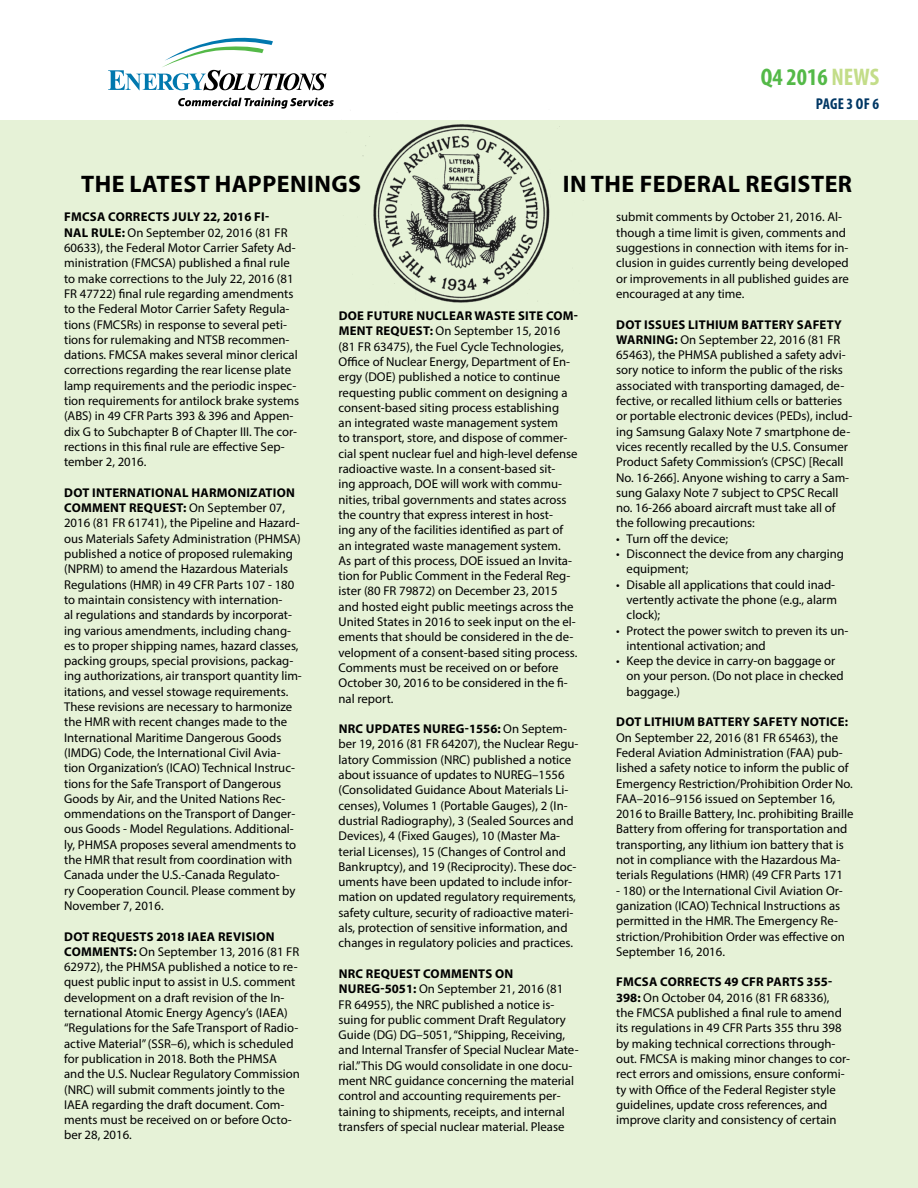
<style>
.page{position:relative;width:918px;height:1188px;background:#fff}
.page>*{position:absolute;margin:0;border:0;box-sizing:border-box;transform-origin:0 0}
.t1{font:700 condensed 24.15px "Myriad Pro";color:#54b948}
.t2{font:700 24px "Myriad Pro";letter-spacing:.02em;color:#000}
.t3{font:700 condensed 15.75px "Myriad Pro";letter-spacing:.01em;color:#003764}
.t4{font:12.75px/15.3px "Myriad Pro";color:#000}
.t5{font:700 12.75px "Myriad Pro";letter-spacing:.02em;color:#000}
.s1{color:#c3dd89}
.s2{font-weight:700}
</style>
<div class="page">
<div style="left:0;top:120px;width:918px;height:1068px;background:#e6f2d7"></div>
<img style="left:350px;top:110px;width:234px;height:205px">
<svg style="left:108px;top:37px;width:218px;height:53px"></svg>
<svg style="left:178px;top:98px;width:156px;height:11px"></svg>
<h1 class="t1" style="left:761px;top:62px;width:120px">Q4 2016 <span class="s1">NEWS</span></h1>
<p class="t3" style="left:816px;top:94px;width:65px">PAGE 3 OF 6</p>
<h2 class="t2" style="left:81px;top:168px;width:282px">THE LATEST HAPPENINGS</h2>
<h2 class="t2" style="left:563px;top:168px;width:291px">IN THE FEDERAL REGISTER</h2>
<p class="t4" style="left:64px;top:209px;width:237px"><span class="s2">FMCSA CORRECTS JULY 22, 2016 FI-<br>NAL RULE:</span> On September 02, 2016 (81 FR 60633), the Federal Motor Carrier Safety Ad&shy;ministration (FMCSA) published a final rule to make corrections to the July 22, 2016 (81<br>FR 47722) final rule regarding amendments to the Federal Motor Carrier Safety Regula&shy;tions (FMCSRs) in response to several peti&shy;tions for rulemaking and NTSB recommen&shy;dations. FMCSA makes several minor clerical corrections regarding the rear license plate lamp requirements and the periodic inspec&shy;tion requirements for antilock brake systems (ABS) in 49 CFR Parts 393 &amp; 396 and Appen&shy;dix G to Subchapter B of Chapter III. The cor&shy;rections in this final rule are effective Sep&shy;tember 2, 2016.</p>
<p class="t4" style="left:64px;top:485px;width:239px"><span class="s2">DOT INTERNATIONAL HARMONIZATION COMMENT REQUEST:</span> On September 07, 2016 (81 FR 61741), the Pipeline and Hazard&shy;ous Materials Safety Administration (PHMSA) published a notice of proposed rulemaking (NPRM) to amend the Hazardous Materials Regulations (HMR) in 49 CFR Parts 107 - 180 to maintain consistency with internation-<br>al regulations and standards by incorporat&shy;ing various amendments, including chang&shy;es to proper shipping names, hazard classes, packing groups, special provisions, packag&shy;ing authorizations, air transport quantity lim&shy;itations, and vessel stowage requirements.<br>These revisions are necessary to harmonize the HMR with recent changes made to the International Maritime Dangerous Goods (IMDG) Code, the International Civil Avia&shy;tion Organization’s (ICAO) Technical Instruc&shy;tions for the Safe Transport of Dangerous Goods by Air, and the United Nations Rec&shy;ommendations on the Transport of Danger&shy;ous Goods - Model Regulations. Additional&shy;ly, PHMSA proposes several amendments to the HMR that result from coordination with Canada under the U.S.-Canada Regulato-<br>ry Cooperation Council. Please comment by November 7, 2016.</p>
<p class="t4" style="left:64px;top:928px;width:237px"><span class="s2">DOT REQUESTS 2018 IAEA REVISION COMMENTS:</span> On September 13, 2016 (81 FR 62972), the PHMSA published a notice to re&shy;quest public input to assist in U.S. comment development on a draft revision of the In&shy;ternational Atomic Energy Agency’s (IAEA) “Regulations for the Safe Transport of Radio&shy;active Material” (SSR–6), which is scheduled for publication in 2018. Both the PHMSA and the U.S. Nuclear Regulatory Commission (NRC) will submit comments jointly to the IAEA regarding the draft document. Com&shy;ments must be received on or before Octo&shy;ber 28, 2016.</p>
<p class="t4" style="left:339px;top:308px;width:241px"><span class="s2">DOE FUTURE NUCLEAR WASTE SITE COM-MENT REQUEST:</span> On September 15, 2016 (81 FR 63475), the Fuel Cycle Technologies, Office of Nuclear Energy, Department of En&shy;ergy (DOE) published a notice to continue requesting public comment on designing a consent-based siting process establishing<br>an integrated waste management system<br>to transport, store, and dispose of commer&shy;cial spent nuclear fuel and high-level defense radioactive waste. In a consent-based sit-<br>ing approach, DOE will work with commu&shy;nities, tribal governments and states across the country that express interest in host-<br>ing any of the facilities identified as part of an integrated waste management system.<br>As part of this process, DOE issued an Invita&shy;tion for Public Comment in the Federal Reg&shy;ister (80 FR 79872) on December 23, 2015 and hosted eight public meetings across the United States in 2016 to seek input on the el&shy;ements that should be considered in the de&shy;velopment of a consent-based siting process.<br>Comments must be received on or before October 30, 2016 to be considered in the fi&shy;nal report.</p>
<p class="t4" style="left:339px;top:721px;width:241px"><span class="s2">NRC UPDATES NUREG-1556:</span> On Septem&shy;ber 19, 2016 (81 FR 64207), the Nuclear Regu&shy;latory Commission (NRC) published a notice about issuance of updates to NUREG–1556 (Consolidated Guidance About Materials Li&shy;censes), Volumes 1 (Portable Gauges), 2 (In&shy;dustrial Radiography), 3 (Sealed Sources and Devices), 4 (Fixed Gauges), 10 (Master Ma&shy;terial Licenses), 15 (Changes of Control and Bankruptcy), and 19 (Reciprocity). These doc&shy;uments have been updated to include infor&shy;mation on updated regulatory requirements, safety culture, security of radioactive materi&shy;als, protection of sensitive information, and changes in regulatory policies and practices.</p>
<p class="t4" style="left:339px;top:966px;width:242px"><span class="s2">NRC REQUEST COMMENTS ON NUREG-5051:</span> On September 21, 2016 (81<br>FR 64955), the NRC published a notice is&shy;suing for public comment Draft Regulatory Guide (DG) DG–5051, “Shipping, Receiving, and Internal Transfer of Special Nuclear Mate&shy;rial.” This DG would consolidate in one docu&shy;ment NRC guidance concerning the material control and accounting requirements per&shy;taining to shipments, receipts, and internal transfers of special nuclear material. Please</p>
<p class="t4" style="left:616px;top:209px;width:234px">submit comments by October 21, 2016. Al&shy;though a time limit is given, comments and suggestions in connection with items for in&shy;clusion in guides currently being developed or improvements in all published guides are encouraged at any time.</p>
<p class="t4" style="left:616px;top:316px;width:238px"><span class="s2">DOT ISSUES LITHIUM BATTERY SAFETY WARNING:</span> On September 22, 2016 (81 FR 65463), the PHMSA published a safety advi&shy;sory notice to inform the public of the risks associated with transporting damaged, de&shy;fective, or recalled lithium cells or batteries or portable electronic devices (PEDs), includ&shy;ing Samsung Galaxy Note 7 smartphone de&shy;vices recently recalled by the U.S. Consumer Product Safety Commission’s (CPSC) [Recall No. 16-266]. Anyone wishing to carry a Sam&shy;sung Galaxy Note 7 subject to CPSC Recall no. 16-266 aboard aircraft must take all of the following precautions:</p>
<p class="t4" style="left:616px;top:531px;width:114px">• Turn off the device;</p>
<p class="t4" style="left:627px;top:546px;width:219px;text-indent:-11px">• Disconnect the device from any charging equipment;</p>
<p class="t4" style="left:627px;top:577px;width:212px;text-indent:-11px">• Disable all applications that could inad&shy;vertently activate the phone (e.g., alarm clock);</p>
<p class="t4" style="left:627px;top:622px;width:223px;text-indent:-11px">• Protect the power switch to preven its un&shy;intentional activation; and</p>
<p class="t4" style="left:627px;top:653px;width:219px;text-indent:-11px">• Keep the device in carry-on baggage or on your person. (Do not place in checked baggage.)</p>
<p class="t5" style="left:616px;top:714px;width:233px">DOT LITHIUM BATTERY SAFETY NOTICE:</p>
<p class="t4" style="left:616px;top:730px;width:239px">On September 22, 2016 (81 FR 65463), the Federal Aviation Administration (FAA) pub&shy;lished a safety notice to inform the public of Emergency Restriction/Prohibition Order No.<br>FAA–2016–9156 issued on September 16, 2016 to Braille Battery, Inc. prohibiting Braille Battery from offering for transportation and transporting, any lithium ion battery that is not in compliance with the Hazardous Ma&shy;terials Regulations (HMR) (49 CFR Parts 171</p>
<p class="t4" style="left:616px;top:883px;width:230px">- 180) or the International Civil Aviation Or&shy;ganization (ICAO) Technical Instructions as permitted in the HMR. The Emergency Re&shy;striction/Prohibition Order was effective on September 16, 2016.</p>
<p class="t4" style="left:616px;top:974px;width:235px"><span class="s2">FMCSA CORRECTS 49 CFR PARTS 355- 398:</span> On October 04, 2016 (81 FR 68336), the FMCSA published a final rule to amend its regulations in 49 CFR Parts 355 thru 398 by making technical corrections through&shy;out. FMCSA is making minor changes to cor&shy;rect errors and omissions, ensure conformi&shy;ty with Office of the Federal Register style guidelines, update cross references, and improve clarity and consistency of certain</p>
</div>
